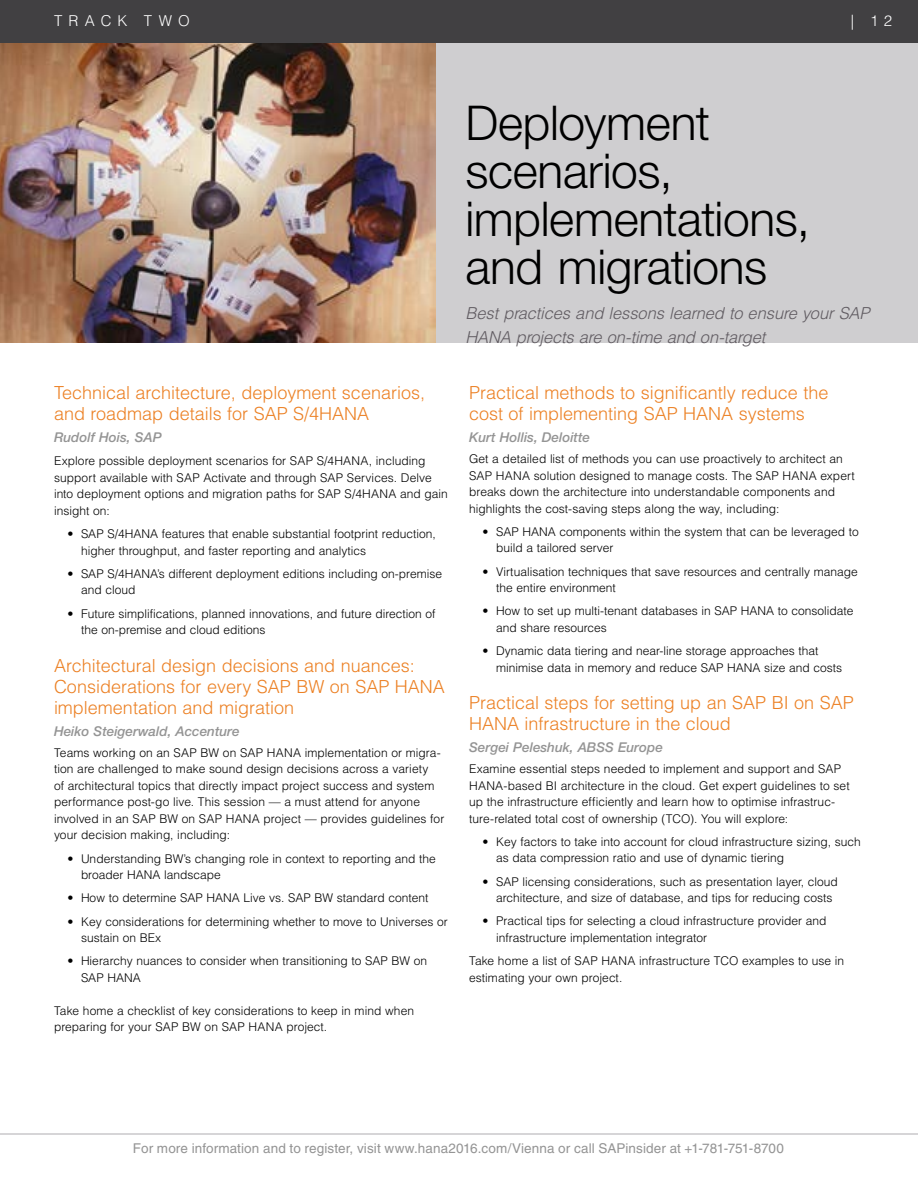
<style>
.page{position:relative;width:918px;height:1188px;background:#fff}
.page>*{position:absolute;margin:0;border:0;box-sizing:border-box;transform-origin:0 0}
.t1{font:300 48px/48px "Helvetica Neue LT Std";letter-spacing:-.01em;color:#000}
.t2{font:300 18px/21px "Helvetica LT Std";color:#ec8023}
.t3{font:italic 300 16.5px/24px "Helvetica LT Std";letter-spacing:-.005em;color:#605b61}
.t4{font:300 15px "Helvetica LT Std";letter-spacing:.41em;color:#fff}
.t5{font:13.5px "Helvetica LT Std";letter-spacing:.005em;color:#949494}
.t6{font:italic 500 13.5px "Helvetica Neue LT Std";color:#949494}
.t7{font:300 12px/16.5px "Helvetica LT Std";color:#000}
</style>
<div class="page">
<div style="left:0;top:0;width:918px;height:43px;background:#414042"></div>
<hr style="left:0;top:1134px;width:918px;height:1px;background:#afadb0">
<div style="left:0;top:43px;width:918px;height:300px;background:#cfced0"></div>
<img style="left:0;top:43px;width:435px;height:300px">
<p class="t4" style="left:54px;top:11px;width:137px">TRACK TWO</p>
<p class="t4" style="left:851px;top:11px;width:43px">| 1 2</p>
<h2 class="t2" style="left:54px;top:382px;width:373px">Technical architecture, deployment scenarios, and roadmap details for SAP S/4HANA</h2>
<p class="t6" style="left:54px;top:429px;width:109px">Rudolf Hois, SAP</p>
<p class="t7" style="left:54px;top:453px;width:396px">Explore possible deployment scenarios for SAP S/4HANA, including support available with SAP Activate and through SAP Services. Delve into deployment options and migration paths for SAP S/4HANA and gain insight on:</p>
<p class="t7" style="left:81px;top:526px;width:356px;text-indent:-14px">• SAP S/4HANA features that enable substantial footprint reduction, higher throughput, and faster reporting and analytics</p>
<p class="t7" style="left:81px;top:565px;width:363px;text-indent:-14px">• SAP S/4HANA’s different deployment editions including on-premise and cloud</p>
<p class="t7" style="left:81px;top:605px;width:356px;text-indent:-14px">• Future simplifications, planned innovations, and future direction of the on-premise and cloud editions</p>
<h2 class="t2" style="left:54px;top:655px;width:392px">Architectural design decisions and nuances:<br>Considerations for every SAP BW on SAP HANA implementation and migration</h2>
<p class="t6" style="left:54px;top:723px;width:187px">Heiko Steigerwald, Accenture</p>
<p class="t7" style="left:54px;top:744px;width:392px">Teams working on an SAP BW on SAP HANA implementation or migra&shy;tion are challenged to make sound design decisions across a variety<br>of architectural topics that directly impact project success and system performance post-go live. This session — a must attend for anyone involved in an SAP BW on SAP HANA project — provides guidelines for your decision making, including:</p>
<p class="t7" style="left:81px;top:850px;width:356px;text-indent:-14px">• Understanding BW’s changing role in context to reporting and the broader HANA landscape</p>
<p class="t7" style="left:68px;top:890px;width:362px">• How to determine SAP HANA Live vs. SAP BW standard content</p>
<p class="t7" style="left:81px;top:913px;width:368px;text-indent:-14px">• Key considerations for determining whether to move to Universes or sustain on BEx</p>
<p class="t7" style="left:81px;top:953px;width:348px;text-indent:-14px">• Hierarchy nuances to consider when transitioning to SAP BW on<br>SAP HANA</p>
<p class="t7" style="left:54px;top:1002px;width:362px">Take home a checklist of key considerations to keep in mind when preparing for your SAP BW on SAP HANA project.</p>
<h1 class="t1" style="left:465px;top:98px;width:346px">Deployment scenarios, implementations, and migrations</h1>
<h3 class="t3" style="left:465px;top:301px;width:406px">Best practices and lessons learned to ensure your SAP<br>HANA projects are on-time and on-target</h3>
<h2 class="t2" style="left:469px;top:382px;width:361px">Practical methods to significantly reduce the cost of implementing SAP HANA systems</h2>
<p class="t6" style="left:469px;top:429px;width:123px">Kurt Hollis, Deloitte</p>
<p class="t7" style="left:469px;top:450px;width:387px">Get a detailed list of methods you can use proactively to architect an SAP HANA solution designed to manage costs. The SAP HANA expert breaks down the architecture into understandable components and highlights the cost-saving steps along the way, including:</p>
<p class="t7" style="left:496px;top:523px;width:364px;text-indent:-14px">• SAP HANA components within the system that can be leveraged to build a tailored server</p>
<p class="t7" style="left:496px;top:563px;width:363px;text-indent:-14px">• Virtualisation techniques that save resources and centrally manage the entire environment</p>
<p class="t7" style="left:496px;top:603px;width:359px;text-indent:-14px">• How to set up multi-tenant databases in SAP HANA to consolidate and share resources</p>
<p class="t7" style="left:496px;top:642px;width:348px;text-indent:-14px">• Dynamic data tiering and near-line storage approaches that minimise data in memory and reduce SAP HANA size and costs</p>
<h2 class="t2" style="left:469px;top:692px;width:386px">Practical steps for setting up an SAP BI on SAP<br>HANA infrastructure in the cloud</h2>
<p class="t6" style="left:469px;top:740px;width:195px">Sergei Peleshuk, ABSS Europe</p>
<p class="t7" style="left:469px;top:761px;width:382px">Examine essential steps needed to implement and support and SAP HANA-based BI architecture in the cloud. Get expert guidelines to set up the infrastructure efficiently and learn how to optimise infrastruc&shy;ture-related total cost of ownership (TCO). You will explore:</p>
<p class="t7" style="left:496px;top:833px;width:366px;text-indent:-14px">• Key factors to take into account for cloud infrastructure sizing, such as data compression ratio and use of dynamic tiering</p>
<p class="t7" style="left:496px;top:873px;width:343px;text-indent:-14px">• SAP licensing considerations, such as presentation layer, cloud architecture, and size of database, and tips for reducing costs</p>
<p class="t7" style="left:496px;top:913px;width:332px;text-indent:-14px">• Practical tips for selecting a cloud infrastructure provider and infrastructure implementation integrator</p>
<p class="t7" style="left:469px;top:952px;width:377px">Take home a list of SAP HANA infrastructure TCO examples to use in estimating your own project.</p>
<p class="t5" style="left:133px;top:1141px;width:652px">For more information and to register, visit www.hana2016.com/Vienna or call SAPinsider at +1-781-751-8700</p>
</div>
